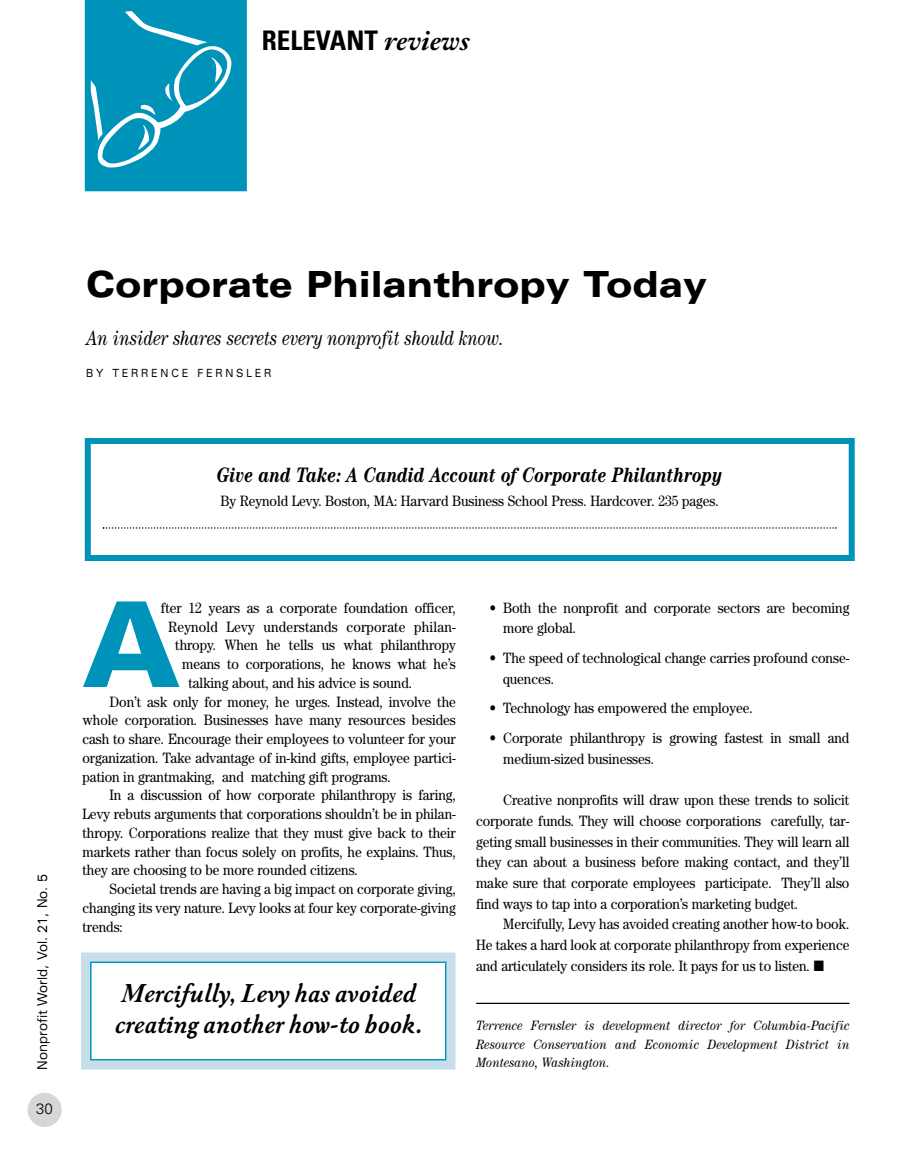
<style>
.page{position:relative;width:905px;height:1161px;background:#fff}
.page>*{position:absolute;margin:0;border:0;box-sizing:border-box;transform-origin:0 0}
.t1{font:900 118.5px "Univers";color:#0093ba}
.t2{font:900 expanded 36px "Univers";color:#000;scale:.9 1}
.t3{font:27px/31.5px "Winchester New ITC Bold Italic OS";color:#000;scale:.95 1}
.t4{font:700 condensed 27px "Univers";color:#000}
.t5{font:italic 700 21px "Century";color:#000;scale:.8 1}
.t6{font:italic 21px "Century";color:#000;scale:.8 1}
.t7{font:15px/20.7px "Century";letter-spacing:-.005em;color:#000;scale:.9 1}
.t8{font:15px "Century";letter-spacing:.015em;color:#000;scale:.9 1}
.t9{font:300 15px "Univers";color:#000}
.t10{font:italic 13.5px/18.5px "Century";letter-spacing:.005em;color:#000;text-align:justify;scale:.9 1}
.t11{font:expanded 13.5px "Univers";color:#000;scale:.8 1}
.t12{font:expanded 11.25px "Univers";letter-spacing:.295em;color:#000;scale:.8 1}
.s1{font-family:"Janson Text";font-style:italic;font-stretch:normal}
</style>
<div class="page">
<div style="left:28px;top:1093px;width:34px;height:34px;background:#d6d6d6;border-radius:50%"></div>
<svg style="left:476px;top:1003px;width:374px;height:1px"></svg>
<svg style="left:85px;top:0;width:162px;height:191px;background:#169cbf"></svg>
<svg style="left:103px;top:527px;width:733px;height:2px"></svg>
<div style="left:85px;top:438px;width:769px;height:123px;border:6px solid #0093ba"></div>
<div style="left:81px;top:952px;width:374px;height:118px;border:9px solid #c5deea"></div>
<div style="left:90px;top:962px;width:356px;height:98px;border:2px solid #0093ba"></div>
<h3 class="t4" style="left:262px;top:31px;width:209px">RELEVANT <span class="s1">reviews</span></h3>
<h2 class="t2" style="left:86px;top:271px;width:691px">Corporate Philanthropy Today</h2>
<h3 class="t6" style="left:86px;top:331px;width:523px">An insider shares secrets every nonprofit should know.</h3>
<p class="t12" style="left:86px;top:369px;width:233px">BY TERRENCE FERNSLER</p>
<h3 class="t5" style="left:217px;top:468px;width:633px">Give and Take: A Candid Account of Corporate Philanthropy</h3>
<p class="t7" style="left:221px;top:491px;width:555px">By Reynold Levy. Boston, MA: Harvard Business School Press. Hardcover. 235 pages.</p>
<p class="t11" style="left:37px;top:1070px;width:245px;rotate:-90deg">Nonprofit World, Vol. 21, No. 5</p>
<p class="t9" style="left:36px;top:1103px;width:18px">30</p>
<h1 class="t1" style="left:82px;top:601px;width:100px">A</h1>
<p class="t7" style="left:161px;top:599px;width:329px">fter 12 years as a corporate foundation officer,</p>
<p class="t8" style="left:168px;top:621px;width:321px">Reynold Levy understands corporate philan-</p>
<p class="t7" style="left:175px;top:636px;width:313px">thropy. When he tells us what philanthropy</p>
<p class="t7" style="left:182px;top:655px;width:305px">means to corporations, he knows what he’s</p>
<p class="t7" style="left:188px;top:674px;width:250px">talking about, and his advice is sound.</p>
<p class="t7" style="left:110px;top:692px;width:386px">Don’t ask only for money, he urges. Instead, involve the</p>
<p class="t7" style="left:83px;top:711px;width:416px">whole corporation. Businesses have many resources besides</p>
<p class="t7" style="left:83px;top:730px;width:416px">cash to share. Encourage their employees to volunteer for your</p>
<p class="t7" style="left:83px;top:749px;width:416px">organization. Take advantage of in-kind gifts, employee partici-</p>
<p class="t7" style="left:83px;top:767px;width:344px">pation in grantmaking, and matching gift programs.</p>
<p class="t7" style="left:110px;top:786px;width:386px">In a discussion of how corporate philanthropy is faring,</p>
<p class="t7" style="left:83px;top:805px;width:416px">Levy rebuts arguments that corporations shouldn’t be in philan-</p>
<p class="t7" style="left:83px;top:824px;width:416px">thropy. Corporations realize that they must give back to their</p>
<p class="t7" style="left:83px;top:842px;width:416px">markets rather than focus solely on profits, he explains. Thus,</p>
<p class="t7" style="left:83px;top:861px;width:307px">they are choosing to be more rounded citizens.</p>
<p class="t7" style="left:110px;top:880px;width:386px">Societal trends are having a big impact on corporate giving,</p>
<p class="t7" style="left:83px;top:899px;width:416px">changing its very nature. Levy looks at four key corporate-giving</p>
<p class="t7" style="left:83px;top:917px;width:46px">trends:</p>
<h3 class="t3" style="left:114px;top:980px;width:325px">Mercifully, Levy has avoided creating another how-to book.</h3>
<p class="t7" style="left:503px;top:599px;width:386px;text-indent:-14px">• Both the nonprofit and corporate sectors are becoming more global.</p>
<p class="t7" style="left:503px;top:649px;width:386px;text-indent:-14px">• The speed of technological change carries profound conse&shy;quences.</p>
<p class="t7" style="left:489px;top:699px;width:294px">• Technology has empowered the employee.</p>
<p class="t7" style="left:503px;top:729px;width:386px;text-indent:-14px">• Corporate philanthropy is growing fastest in small and medium-sized businesses.</p>
<p class="t7" style="left:476px;top:791px;width:416px;text-align:justify;text-indent:27px">Creative nonprofits will draw upon these trends to solicit corporate funds. They will choose corporations carefully, tar&shy;geting small businesses in their communities. They will learn all they can about a business before making contact, and they’ll make sure that corporate employees participate. They’ll also find ways to tap into a corporation’s marketing budget.</p>
<p class="t7" style="left:476px;top:915px;width:416px;text-align:justify;text-indent:27px">Mercifully, Levy has avoided creating another how-to book.<br>He takes a hard look at corporate philanthropy from experience and articulately considers its role. It pays for us to listen. ■</p>
<p class="t10" style="left:476px;top:1018px;width:416px">Terrence Fernsler is development director for Columbia-Pacific Resource Conservation and Economic Development District in Montesano, Washington.</p>
</div>
